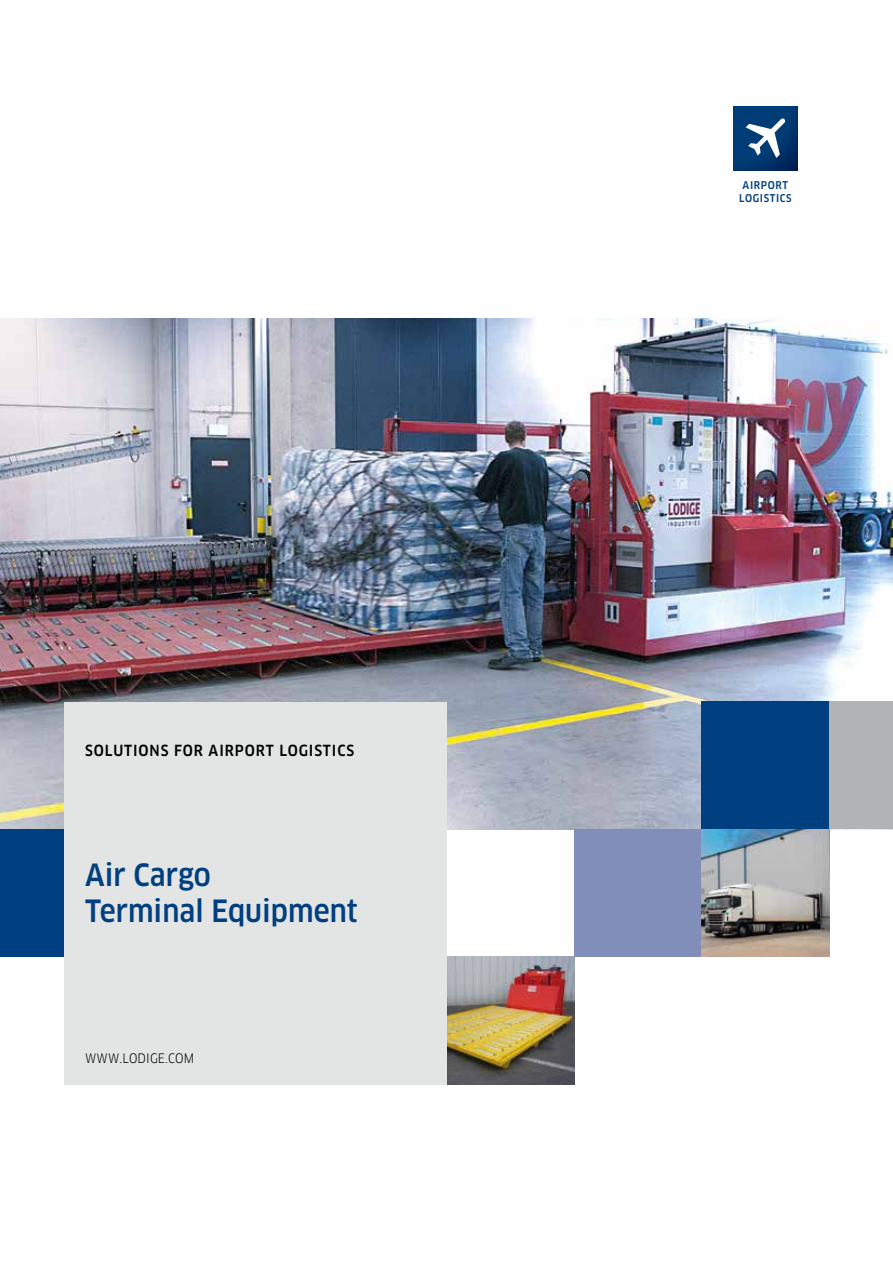
<style>
.page{position:relative;width:893px;height:1263px;background:#fff}
.page>*{position:absolute;margin:0;border:0;box-sizing:border-box;transform-origin:0 0}
.t1{font:500 30px/36px "Clan Pro Narr";color:#003f80}
.t2{font:500 15px "Clan Pro Narr";letter-spacing:.06em;color:#000}
.t3{font:12.75px "Clan Pro Narr";letter-spacing:.01em;color:#000}
.t4{font:500 10.5px/13.5px "Clan Pro Narr";letter-spacing:.06em;color:#003f80;text-align:center}
</style>
<div class="page">
<img style="left:446px;top:957px;width:128px;height:127px">
<img style="left:0;top:319px;width:893px;height:510px">
<div style="left:574px;top:829px;width:128px;height:128px;background:#808eb9"></div>
<img style="left:702px;top:829px;width:127px;height:128px">
<div style="left:0;top:829px;width:64px;height:128px;background:#003f80"></div>
<div style="left:702px;top:702px;width:127px;height:127px;background:#003f80"></div>
<div style="left:829px;top:702px;width:64px;height:127px;background:#b1b3b4"></div>
<div style="left:64px;top:702px;width:382px;height:382px;background:#e3e4e4"></div>
<svg style="left:733px;top:106px;width:64px;height:64px;background:#00366f"></svg>
<svg style="left:746px;top:118px;width:39px;height:40px"></svg>
<p class="t2" style="left:85px;top:742px;width:271px">SOLUTIONS FOR AIRPORT LOGISTICS</p>
<h1 class="t1" style="left:85px;top:858px;width:274px">Air Cargo<br>Terminal Equipment</h1>
<p class="t3" style="left:85px;top:1051px;width:110px">WWW.LODIGE.COM</p>
<p class="t4" style="left:739px;top:178px;width:54px">AIRPORT<br>LOGISTICS</p>
</div>
